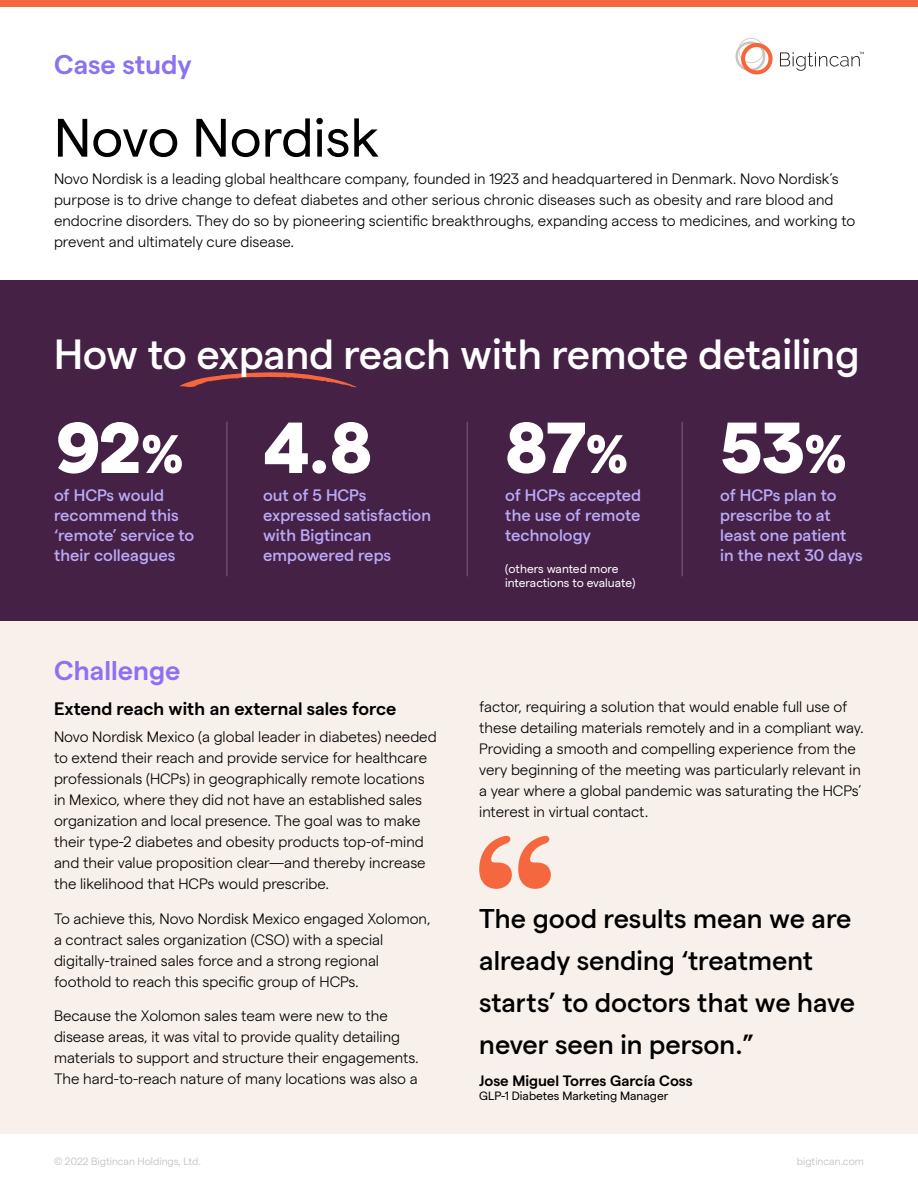
<style>
.page{position:relative;width:918px;height:1188px;background:#fff}
.page>*{position:absolute;margin:0;border:0;box-sizing:border-box;transform-origin:0 0}
.t1{font:800 72px "Matter";color:#fff}
.t2{font:54px "Matter";color:#000}
.t3{font:500 42px "Matter";letter-spacing:-.005em;color:#fff}
.t4{font:500 27px/42px "Matter";color:#000}
.t5{font:600 27px "Matter";color:#8c72f2}
.t6{font:600 18px "Matter";color:#000}
.t7{font:500 16.5px/19.8px "Matter";color:#baaaf7}
.t8{font:300 15px/21px "Matter";color:#000}
.t9{font:600 15px "Matter";color:#000}
.t10{font:12px/14.4px "Matter";color:#fff}
.t11{font:12px "Matter";color:#000}
.t12{font:300 10.5px "Matter";color:#bcbec0}
.s1{font-size:54px}
</style>
<div class="page">
<div style="left:0;top:616px;width:918px;height:518px;background:#f7f0eb"></div>
<div style="left:0;top:280px;width:918px;height:341px;background:#442145"></div>
<svg style="left:180px;top:372px;width:177px;height:16px"></svg>
<div style="left:0;top:0;width:918px;height:7px;background:#f5673e"></div>
<svg style="left:735px;top:38px;width:38px;height:36px"></svg>
<svg style="left:780px;top:52px;width:84px;height:19px"></svg>
<hr style="left:226px;top:422px;width:2px;height:154px;background:#694d6a">
<hr style="left:467px;top:422px;width:1px;height:154px;background:#694d6a">
<hr style="left:681px;top:422px;width:2px;height:154px;background:#694d6a">
<svg style="left:479px;top:836px;width:72px;height:53px"></svg>
<h3 class="t5" style="left:54px;top:45px;width:139px">Case study</h3>
<h2 class="t2" style="left:54px;top:98px;width:327px">Novo Nordisk</h2>
<p class="t8" style="left:54px;top:167px;width:803px">Novo Nordisk is a leading global healthcare company, founded in 1923 and headquartered in Denmark. Novo Nordisk’s purpose is to drive change to defeat diabetes and other serious chronic diseases such as obesity and rare blood and endocrine disorders. They do so by pioneering scientific breakthroughs, expanding access to medicines, and working to prevent and ultimately cure disease.</p>
<h3 class="t3" style="left:54px;top:324px;width:807px">How to expand reach with remote detailing</h3>
<h1 class="t1" style="left:54px;top:394px;width:320px">92<span class="s1">%</span> 4.8</h1>
<h1 class="t1" style="left:505px;top:394px;width:124px">87<span class="s1">%</span></h1>
<h1 class="t1" style="left:720px;top:394px;width:127px">53<span class="s1">%</span></h1>
<p class="t7" style="left:54px;top:484px;width:142px">of HCPs would recommend this ‘remote’ service to their colleagues</p>
<p class="t7" style="left:505px;top:484px;width:137px;text-align:justify">of HCPs accepted the use of remote technology</p>
<p class="t10" style="left:505px;top:560px;width:132px">(others wanted more interactions to evaluate)</p>
<p class="t7" style="left:263px;top:484px;width:169px">out of 5 HCPs expressed satisfaction with Bigtincan empowered reps</p>
<h3 class="t5" style="left:54px;top:650px;width:128px">Challenge</h3>
<p class="t7" style="left:720px;top:484px;width:144px">of HCPs plan to prescribe to at least one patient in the next 30 days</p>
<p class="t6" style="left:54px;top:695px;width:344px">Extend reach with an external sales force</p>
<p class="t8" style="left:54px;top:725px;width:384px">Novo Nordisk Mexico (a global leader in diabetes) needed to extend their reach and provide service for healthcare professionals (HCPs) in geographically remote locations in Mexico, where they did not have an established sales organization and local presence. The goal was to make their type-2 diabetes and obesity products top-of-mind and their value proposition clear—and thereby increase the likelihood that HCPs would prescribe.</p>
<p class="t8" style="left:54px;top:907px;width:378px">To achieve this, Novo Nordisk Mexico engaged Xolomon, a contract sales organization (CSO) with a special digitally-trained sales force and a strong regional foothold to reach this specific group of HCPs.</p>
<p class="t8" style="left:54px;top:1004px;width:366px">Because the Xolomon sales team were new to the disease areas, it was vital to provide quality detailing materials to support and structure their engagements.<br>The hard-to-reach nature of many locations was also a</p>
<p class="t8" style="left:479px;top:695px;width:386px">factor, requiring a solution that would enable full use of these detailing materials remotely and in a compliant way.<br>Providing a smooth and compelling experience from the very beginning of the meeting was particularly relevant in a year where a global pandemic was saturating the HCPs’ interest in virtual contact.</p>
<h3 class="t4" style="left:479px;top:896px;width:377px">The good results mean we are already sending ‘treatment starts’ to doctors that we have never seen in person.”</h3>
<p class="t9" style="left:479px;top:1070px;width:215px">Jose Miguel Torres García Coss</p>
<p class="t11" style="left:479px;top:1087px;width:191px">GLP-1 Diabetes Marketing Manager</p>
<p class="t12" style="left:54px;top:1154px;width:149px">© 2022 Bigtincan Holdings, Ltd.</p>
<p class="t12" style="left:797px;top:1154px;width:69px">bigtincan.com</p>
</div>
